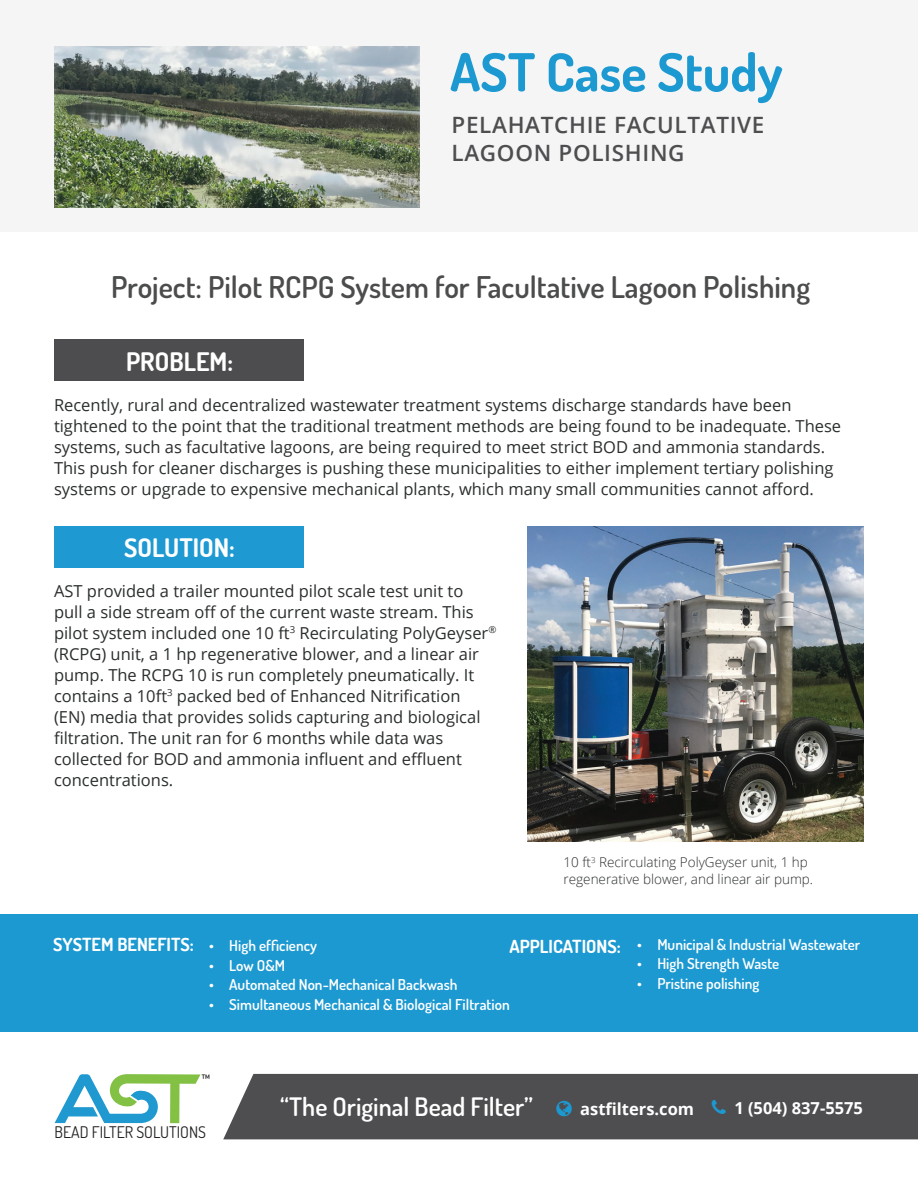
<style>
.page{position:relative;width:918px;height:1188px;background:#fff}
.page>*{position:absolute;margin:0;border:0;box-sizing:border-box;transform-origin:0 0}
.t1{font:700 52.5px "Dosis";color:#1d99d1}
.t2{font:600 30px "Dosis";color:#4b4c4d}
.t3{font:600 25.5px "Dosis";color:#fff}
.t4{font:700 25.5px "Dosis";color:#fff}
.t5{font:600 22.5px/28.5px "Open Sans";letter-spacing:.03em;color:#4e4d50}
.t6{font:700 18px "Dosis";color:#fff}
.t7{font:16.5px/21px "Open Sans";color:#2a2e2d}
.t8{font:700 16.5px "Open Sans";color:#fff}
.t9{font:16.05px "Dosis";color:#231f20}
.t10{font:600 15px "Dosis";color:#fff}
.t11{font:15px "Dosis";color:#231f20}
.t12{font:300 13.5px/16.2px "Open Sans";color:#2a2e2d}
</style>
<div class="page">
<div style="left:1px;top:0;width:917px;height:231px;background:#f5f5f6"></div>
<div style="left:54px;top:340px;width:249px;height:41px;background:#4d4d4f"></div>
<img style="left:54px;top:47px;width:365px;height:160px">
<div style="left:54px;top:526px;width:249px;height:42px;background:#1e99d1"></div>
<img style="left:527px;top:526px;width:337px;height:316px">
<div style="left:0;top:914px;width:918px;height:118px;background:#1d99d1"></div>
<div style="left:223px;top:1074px;width:695px;height:65px;background:#4e4d50"></div>
<svg style="left:55px;top:1074px;width:146px;height:49px"></svg>
<svg style="left:556px;top:1100px;width:16px;height:16px"></svg>
<svg style="left:712px;top:1099px;width:14px;height:15px"></svg>
<h1 class="t1" style="left:450px;top:38px;width:334px">AST Case Study</h1>
<h3 class="t5" style="left:452px;top:110px;width:314px">PELAHATCHIE FACULTATIVE<br>LAGOON POLISHING</h3>
<h2 class="t2" style="left:111px;top:268px;width:701px">Project: Pilot RCPG System for Facultative Lagoon Polishing</h2>
<h3 class="t4" style="left:126px;top:345px;width:109px">PROBLEM:</h3>
<p class="t7" style="left:54px;top:394px;width:789px">Recently, rural and decentralized wastewater treatment systems discharge standards have been tightened to the point that the traditional treatment methods are being found to be inadequate. These systems, such as facultative lagoons, are being required to meet strict BOD and ammonia standards.<br>This push for cleaner discharges is pushing these municipalities to either implement tertiary polishing systems or upgrade to expensive mechanical plants, which many small communities cannot afford.</p>
<h3 class="t4" style="left:124px;top:532px;width:112px">SOLUTION:</h3>
<p class="t7" style="left:54px;top:580px;width:444px">AST provided a trailer mounted pilot scale test unit to<br>pull a side stream off of the current waste stream. This pilot system included one 10 ft<sup>3</sup> Recirculating PolyGeyser<sup>® </sup>(RCPG) unit, a 1 hp regenerative blower, and a linear air pump. The RCPG 10 is run completely pneumatically. It contains a 10ft<sup>3</sup> packed bed of Enhanced Nitrification<br>(EN) media that provides solids capturing and biological filtration. The unit ran for 6 months while data was collected for BOD and ammonia influent and effluent concentrations.</p>
<p class="t12" style="left:564px;top:854px;width:251px">10 ft<sup>3</sup> Recirculating PolyGeyser unit, 1 hp regenerative blower, and linear air pump.</p>
<p class="t6" style="left:53px;top:933px;width:142px">SYSTEM BENEFITS:</p>
<p class="t10" style="left:637px;top:934px;width:225px">• Municipal &amp; Industrial Wastewater</p>
<p class="t10" style="left:637px;top:954px;width:144px">• High Strength Waste</p>
<p class="t10" style="left:637px;top:973px;width:124px">• Pristine polishing</p>
<p class="t6" style="left:509px;top:934px;width:113px">APPLICATIONS:</p>
<p class="t10" style="left:209px;top:936px;width:109px">• High efficiency</p>
<p class="t10" style="left:209px;top:955px;width:78px">• Low O&amp;M</p>
<p class="t10" style="left:209px;top:975px;width:250px">• Automated Non-Mechanical Backwash</p>
<p class="t10" style="left:209px;top:994px;width:302px">• Simultaneous Mechanical &amp; Biological Filtration</p>
<p class="t11" style="left:201px;top:1070px;width:11px">™</p>
<p class="t9" style="left:55px;top:1122px;width:153px">BEAD FILTER SOLUTIONS</p>
<h3 class="t3" style="left:280px;top:1090px;width:254px">“The Original Bead Filter”</h3>
<p class="t8" style="left:580px;top:1097px;width:115px">astfilters.com</p>
<p class="t8" style="left:734px;top:1096px;width:130px">1 (504) 837-5575</p>
</div>
